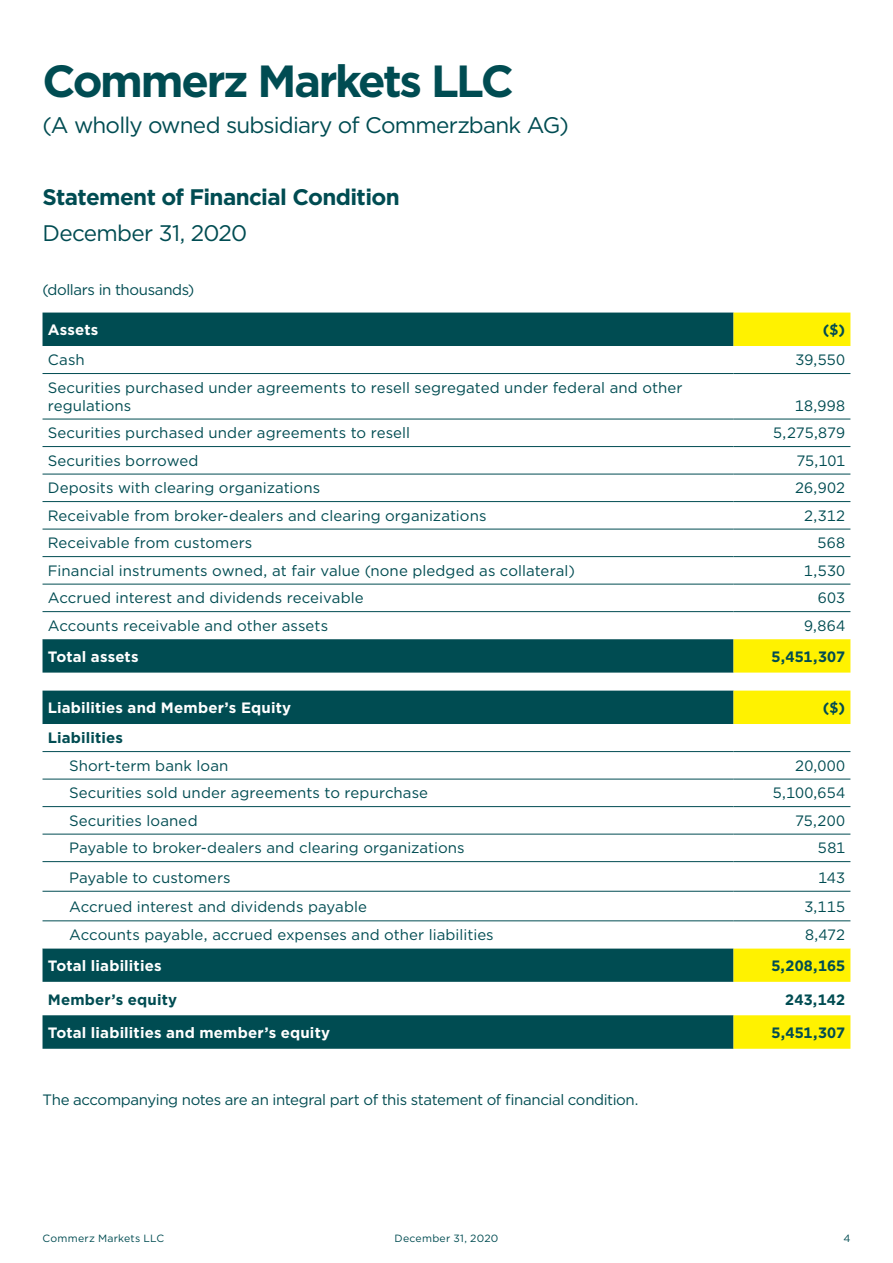
<style>
.page{position:relative;width:893px;height:1263px;background:#fff}
.page>*{position:absolute;margin:0;border:0;box-sizing:border-box;transform-origin:0 0}
.t1{font:700 45px "Gotham";letter-spacing:-.055em;color:#004c52}
.t2{font:22.5px "Gotham";letter-spacing:-.035em;color:#004c52}
.t3{font:700 22.5px "Gotham";letter-spacing:-.03em;color:#004c52}
.t4{font:15px/18px "Gotham";letter-spacing:.005em;color:#004c52}
.t5{font:700 15px "Gotham";letter-spacing:.01em;color:#fff}
.t6{font:15px "Gotham";letter-spacing:-.025em;color:#004c52}
.t7{font:700 15px "Gotham";letter-spacing:.01em;color:#004c52}
.t8{font:15px "Gotham";letter-spacing:-.02em;color:#004c52}
.t9{font:10.5px "Gotham";letter-spacing:.025em;color:#004c52}
</style>
<div class="page">
<div style="left:43px;top:313px;width:690px;height:360px;background:#004c52"></div>
<div style="left:733px;top:313px;width:117px;height:360px;background:#fff200"></div>
<svg style="left:43px;top:346px;width:807px;height:293px"></svg>
<hr style="left:43px;top:373px;width:690px;height:1px;background:#004c52">
<hr style="left:733px;top:373px;width:117px;height:1px;background:#004c52">
<hr style="left:43px;top:419px;width:690px;height:1px;background:#004c52">
<hr style="left:733px;top:419px;width:117px;height:1px;background:#004c52">
<hr style="left:43px;top:446px;width:690px;height:1px;background:#004c52">
<hr style="left:733px;top:446px;width:117px;height:1px;background:#004c52">
<hr style="left:43px;top:474px;width:690px;height:1px;background:#004c52">
<hr style="left:733px;top:474px;width:117px;height:1px;background:#004c52">
<hr style="left:43px;top:501px;width:690px;height:1px;background:#004c52">
<hr style="left:733px;top:501px;width:117px;height:1px;background:#004c52">
<hr style="left:43px;top:529px;width:690px;height:1px;background:#004c52">
<hr style="left:733px;top:529px;width:117px;height:1px;background:#004c52">
<hr style="left:43px;top:556px;width:690px;height:1px;background:#004c52">
<hr style="left:733px;top:556px;width:117px;height:1px;background:#004c52">
<hr style="left:43px;top:584px;width:690px;height:1px;background:#004c52">
<hr style="left:733px;top:584px;width:117px;height:1px;background:#004c52">
<hr style="left:43px;top:611px;width:690px;height:1px;background:#004c52">
<hr style="left:733px;top:611px;width:117px;height:1px;background:#004c52">
<svg style="left:43px;top:691px;width:690px;height:358px;fill:#004c52"></svg>
<svg style="left:733px;top:691px;width:117px;height:358px"></svg>
<svg style="left:43px;top:724px;width:807px;height:224px"></svg>
<hr style="left:43px;top:779px;width:690px;height:1px;background:#004c52">
<hr style="left:733px;top:779px;width:117px;height:1px;background:#004c52">
<hr style="left:43px;top:806px;width:690px;height:1px;background:#004c52">
<hr style="left:733px;top:806px;width:117px;height:1px;background:#004c52">
<hr style="left:43px;top:834px;width:690px;height:1px;background:#004c52">
<hr style="left:733px;top:834px;width:117px;height:1px;background:#004c52">
<hr style="left:43px;top:861px;width:690px;height:1px;background:#004c52">
<hr style="left:733px;top:861px;width:117px;height:1px;background:#004c52">
<hr style="left:43px;top:891px;width:690px;height:1px;background:#004c52">
<hr style="left:733px;top:891px;width:117px;height:1px;background:#004c52">
<hr style="left:43px;top:920px;width:690px;height:1px;background:#004c52">
<hr style="left:733px;top:920px;width:117px;height:1px;background:#004c52">
<hr style="left:43px;top:751px;width:690px;height:1px;background:#004c52">
<hr style="left:733px;top:751px;width:117px;height:1px;background:#004c52">
<h1 class="t1" style="left:43px;top:51px;width:473px">Commerz Markets LLC</h1>
<h2 class="t2" style="left:43px;top:110px;width:528px">(A wholly owned subsidiary of Commerzbank AG)</h2>
<h2 class="t3" style="left:43px;top:182px;width:359px">Statement of Financial Condition</h2>
<h2 class="t2" style="left:43px;top:218px;width:206px">December 31, 2020</h2>
<p class="t8" style="left:43px;top:280px;width:153px">(dollars in thousands)</p>
<p class="t5" style="left:48px;top:320px;width:52px">Assets</p>
<p class="t7" style="left:823px;top:320px;width:24px">($)</p>
<p class="t4" style="left:48px;top:350px;width:39px">Cash</p>
<p class="t4" style="left:795px;top:350px;width:51px">39,550</p>
<p class="t4" style="left:48px;top:378px;width:636px">Securities purchased under agreements to resell segregated under federal and other regulations</p>
<p class="t4" style="left:795px;top:396px;width:52px">18,998</p>
<p class="t4" style="left:48px;top:423px;width:364px">Securities purchased under agreements to resell</p>
<p class="t4" style="left:773px;top:423px;width:73px">5,275,879</p>
<p class="t4" style="left:48px;top:451px;width:152px">Securities borrowed</p>
<p class="t4" style="left:796px;top:451px;width:50px">75,101</p>
<p class="t4" style="left:48px;top:478px;width:274px">Deposits with clearing organizations</p>
<p class="t4" style="left:795px;top:478px;width:52px">26,902</p>
<p class="t4" style="left:48px;top:506px;width:440px">Receivable from broker-dealers and clearing organizations</p>
<p class="t4" style="left:804px;top:506px;width:43px">2,312</p>
<p class="t4" style="left:48px;top:533px;width:206px">Receivable from customers</p>
<p class="t4" style="left:817px;top:533px;width:29px">568</p>
<p class="t4" style="left:48px;top:561px;width:529px">Financial instruments owned, at fair value (none pledged as collateral)</p>
<p class="t4" style="left:804px;top:561px;width:43px">1,530</p>
<p class="t4" style="left:48px;top:588px;width:317px">Accrued interest and dividends receivable</p>
<p class="t4" style="left:818px;top:588px;width:29px">603</p>
<p class="t4" style="left:48px;top:616px;width:282px">Accounts receivable and other assets</p>
<p class="t4" style="left:804px;top:616px;width:43px">9,864</p>
<p class="t5" style="left:48px;top:647px;width:92px">Total assets</p>
<p class="t7" style="left:772px;top:647px;width:75px">5,451,307</p>
<p class="t5" style="left:48px;top:698px;width:245px">Liabilities and Member’s Equity</p>
<p class="t7" style="left:823px;top:698px;width:24px">($)</p>
<p class="t7" style="left:48px;top:728px;width:77px">Liabilities</p>
<p class="t4" style="left:69px;top:756px;width:161px">Short-term bank loan</p>
<p class="t4" style="left:795px;top:756px;width:52px">20,000</p>
<p class="t4" style="left:69px;top:783px;width:361px">Securities sold under agreements to repurchase</p>
<p class="t4" style="left:773px;top:783px;width:74px">5,100,654</p>
<p class="t4" style="left:69px;top:811px;width:130px">Securities loaned</p>
<p class="t4" style="left:795px;top:811px;width:52px">75,200</p>
<p class="t4" style="left:69px;top:838px;width:397px">Payable to broker-dealers and clearing organizations</p>
<p class="t4" style="left:818px;top:838px;width:29px">581</p>
<p class="t4" style="left:69px;top:868px;width:163px">Payable to customers</p>
<p class="t4" style="left:818px;top:868px;width:29px">143</p>
<p class="t4" style="left:69px;top:898px;width:299px">Accrued interest and dividends payable</p>
<p class="t4" style="left:804px;top:898px;width:42px">3,115</p>
<p class="t4" style="left:69px;top:925px;width:426px">Accounts payable, accrued expenses and other liabilities</p>
<p class="t4" style="left:805px;top:925px;width:42px">8,472</p>
<p class="t5" style="left:48px;top:956px;width:115px">Total liabilities</p>
<p class="t7" style="left:771px;top:956px;width:75px">5,208,165</p>
<p class="t7" style="left:48px;top:989px;width:131px">Member’s equity</p>
<p class="t7" style="left:785px;top:989px;width:61px">243,142</p>
<p class="t5" style="left:48px;top:1023px;width:284px">Total liabilities and member’s equity</p>
<p class="t7" style="left:772px;top:1023px;width:75px">5,451,307</p>
<p class="t6" style="left:43px;top:1090px;width:597px">The accompanying notes are an integral part of this statement of financial condition.</p>
<p class="t9" style="left:43px;top:1231px;width:123px">Commerz Markets LLC</p>
<p class="t9" style="left:395px;top:1231px;width:105px">December 31, 2020</p>
<p class="t9" style="left:843px;top:1231px;width:9px">4</p>
</div>
